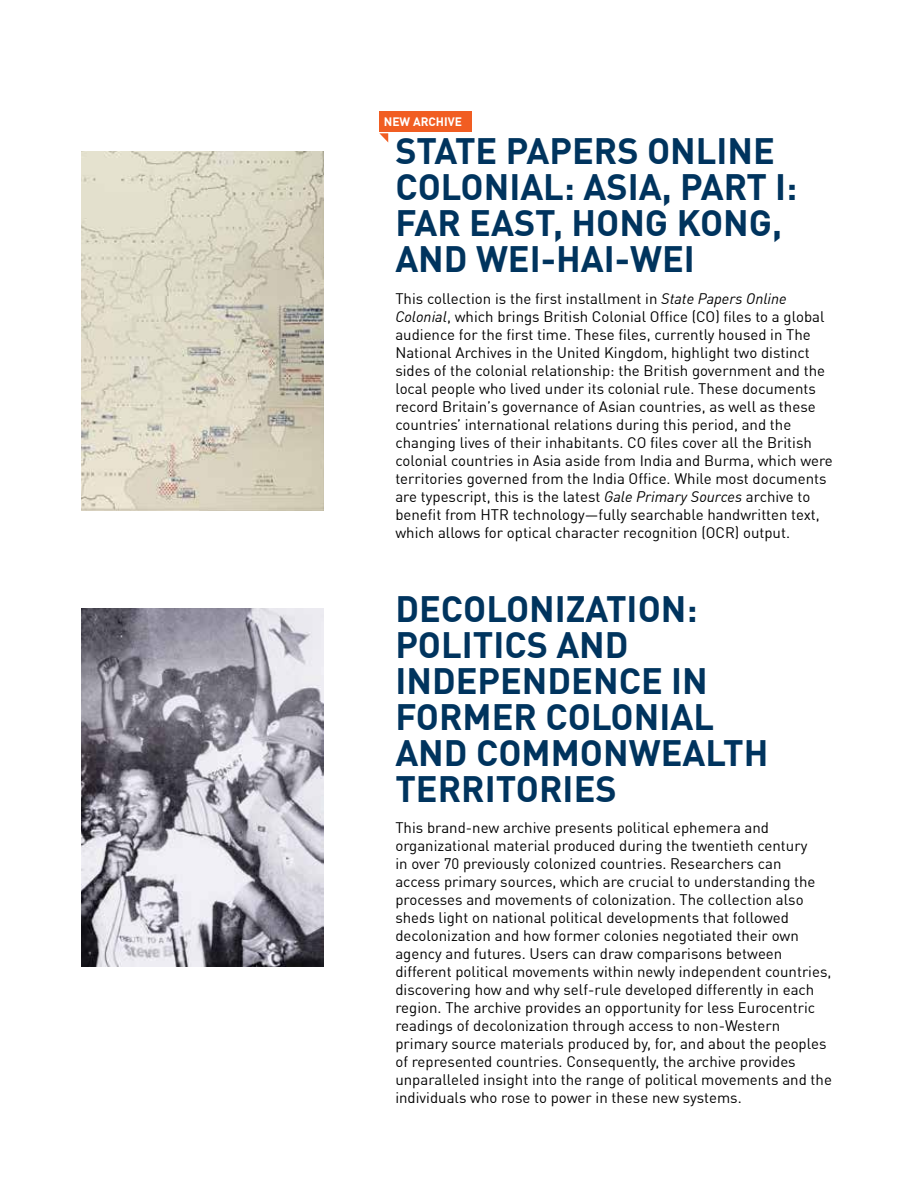
<style>
.page{position:relative;width:918px;height:1188px;background:#fff}
.page>*{position:absolute;margin:0;border:0;box-sizing:border-box;transform-origin:0 0}
.t1{font:700 36px/36px "DIN Offc";color:#00345e}
.t2{font:15px/18px "DIN Offc";color:#000}
.t3{font:700 12px "DIN Offc";color:#fff}
.s1{font-style:italic}
</style>
<div class="page">
<div style="left:379px;top:111px;width:93px;height:20px;background:#f15d22"></div>
<svg style="left:379px;top:133px;width:9px;height:9px"></svg>
<img style="left:81px;top:608px;width:243px;height:359px">
<img style="left:81px;top:151px;width:243px;height:359px">
<p class="t3" style="left:384px;top:114px;width:80px">NEW ARCHIVE</p>
<h1 class="t1" style="left:395px;top:133px;width:403px">STATE PAPERS ONLINE<br>COLONIAL: ASIA, PART I:<br>FAR EAST, HONG KONG,<br>AND WEI-HAI-WEI</h1>
<p class="t2" style="left:395px;top:289px;width:439px">This collection is the first installment in <span class="s1">State Papers Online Colonial</span>, which brings British Colonial Office (CO) files to a global audience for the first time. These files, currently housed in The National Archives in the United Kingdom, highlight two distinct sides of the colonial relationship: the British government and the local people who lived under its colonial rule. These documents record Britain’s governance of Asian countries, as well as these countries’ international relations during this period, and the changing lives of their inhabitants. CO files cover all the British colonial countries in Asia aside from India and Burma, which were territories governed from the India Office. While most documents are typescript, this is the latest <span class="s1">Gale Primary Sources</span> archive to benefit from HTR technology—fully searchable handwritten text, which allows for optical character recognition (OCR) output.</p>
<h1 class="t1" style="left:395px;top:591px;width:375px">DECOLONIZATION:<br>POLITICS AND<br>INDEPENDENCE IN<br>FORMER COLONIAL<br>AND COMMONWEALTH<br>TERRITORIES</h1>
<p class="t2" style="left:395px;top:819px;width:438px">This brand-new archive presents political ephemera and organizational material produced during the twentieth century<br>in over 70 previously colonized countries. Researchers can<br>access primary sources, which are crucial to understanding the processes and movements of colonization. The collection also sheds light on national political developments that followed decolonization and how former colonies negotiated their own agency and futures. Users can draw comparisons between different political movements within newly independent countries, discovering how and why self-rule developed differently in each region. The archive provides an opportunity for less Eurocentric readings of decolonization through access to non-Western primary source materials produced by, for, and about the peoples of represented countries. Consequently, the archive provides unparalleled insight into the range of political movements and the individuals who rose to power in these new systems.</p>
</div>
